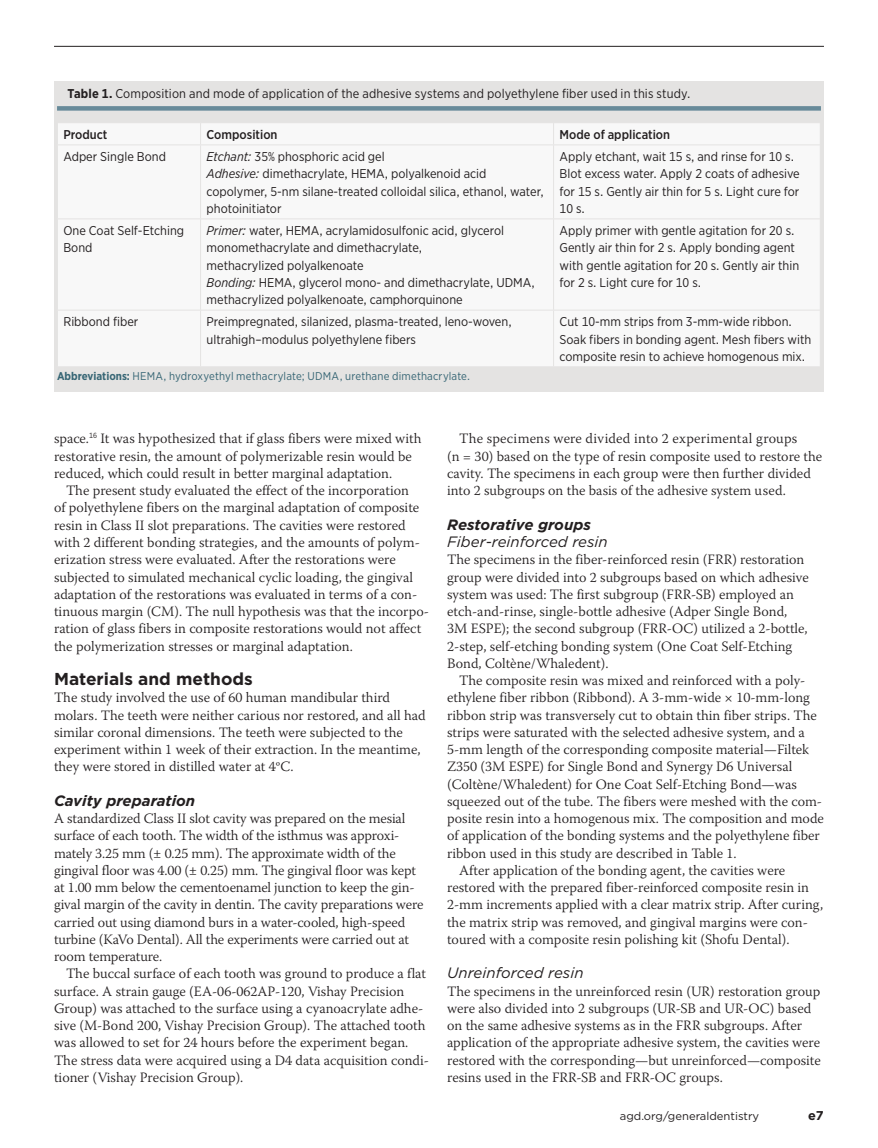
<style>
.page{position:relative;width:878px;height:1148px;background:#fff}
.page>*{position:absolute;margin:0;border:0;box-sizing:border-box;transform-origin:0 0}
.Subhead_1{font:700 17.25px "Gotham";color:#231f20}
.Subhead_2{font:italic 15px/17.2px "Gotham";color:#231f20}
.Subhead_2-2{font:italic 700 15px "Gotham";color:#231f20}
.Subhead_3{font:italic 15px "Gotham";color:#231f20}
.Body_Indent{font:300 14.25px/17.2px "Warnock Pro";color:#231f20}
.Body_No_Indent{font:300 14.25px/17.2px "Warnock Pro";color:#231f20}
.Body__Left-Aligned{font:12.75px/17.2px "Gotham Narrow";color:#231f20}
.Headline__Table_1{font:12.75px "Gotham Narrow";letter-spacing:.01em;color:#231f20}
.Headline__Left-Align{font:500 12.75px "Gotham Narrow";color:#231f20}
.t1{font:700 12.75px "Gotham";color:#231f20}
.Table_References__Ab{font:11.25px "Gotham Narrow";letter-spacing:.015em;color:#376675}
.t2{font:11.25px "Gotham";color:#231f20}
.s1{font-weight:700}
.s2{font-style:italic}
</style>
<div class="page">
<hr style="left:54px;top:46px;width:770px;height:1px;background:#231f20">
<div style="left:54px;top:81px;width:770px;height:311px;background:#e4e3e2"></div>
<div style="left:57px;top:106px;width:763px;height:5px;background:#678a99"></div>
<div style="left:58px;top:123px;width:761px;height:243px;background:#f8f8f8"></div>
<svg style="left:200px;top:123px;width:1px;height:21px"></svg>
<svg style="left:553px;top:123px;width:1px;height:21px"></svg>
<svg style="left:819px;top:123px;width:1px;height:21px"></svg>
<hr style="left:57px;top:144px;width:143px;height:1px;background:#e4e3e2">
<hr style="left:200px;top:144px;width:353px;height:1px;background:#e4e3e2">
<hr style="left:200px;top:145px;width:1px;height:73px;background:#e4e3e2">
<hr style="left:553px;top:144px;width:267px;height:1px;background:#e4e3e2">
<hr style="left:553px;top:145px;width:1px;height:73px;background:#e4e3e2">
<hr style="left:57px;top:218px;width:143px;height:1px;background:#e4e3e2">
<hr style="left:200px;top:218px;width:353px;height:1px;background:#e4e3e2">
<hr style="left:200px;top:219px;width:1px;height:91px;background:#e4e3e2">
<hr style="left:553px;top:218px;width:267px;height:1px;background:#e4e3e2">
<hr style="left:553px;top:219px;width:1px;height:91px;background:#e4e3e2">
<hr style="left:57px;top:310px;width:143px;height:1px;background:#e4e3e2">
<hr style="left:200px;top:310px;width:353px;height:1px;background:#e4e3e2">
<hr style="left:200px;top:310px;width:1px;height:56px;background:#e4e3e2">
<hr style="left:553px;top:310px;width:267px;height:1px;background:#e4e3e2">
<hr style="left:553px;top:310px;width:1px;height:56px;background:#e4e3e2">
<p class="Headline__Table_1" style="left:68px;top:86px;width:624px"><span class="s1">Table 1.</span> Composition and mode of application of the adhesive systems and polyethylene fiber used in this study.</p>
<p class="Headline__Left-Align" style="left:63px;top:126px;width:46px">Product</p>
<p class="Headline__Left-Align" style="left:206px;top:126px;width:72px">Composition</p>
<p class="Headline__Left-Align" style="left:559px;top:126px;width:112px">Mode of application</p>
<p class="Body__Left-Aligned" style="left:63px;top:148px;width:104px">Adper Single Bond</p>
<p class="Body__Left-Aligned" style="left:206px;top:148px;width:180px"><span class="s2">Etchant:</span> 35% phosphoric acid gel</p>
<p class="Body__Left-Aligned" style="left:206px;top:165px;width:338px"><span class="s2">Adhesive:</span> dimethacrylate, HEMA, polyalkenoid acid copolymer, 5-nm silane-treated colloidal silica, ethanol, water, photoinitiator</p>
<p class="Body__Left-Aligned" style="left:559px;top:148px;width:242px">Apply etchant, wait 15 s, and rinse for 10 s.<br>Blot excess water. Apply 2 coats of adhesive for 15 s. Gently air thin for 5 s. Light cure for 10 s.</p>
<p class="Body__Left-Aligned" style="left:63px;top:222px;width:122px">One Coat Self-Etching<br>Bond</p>
<p class="Body__Left-Aligned" style="left:206px;top:222px;width:299px"><span class="s2">Primer:</span> water, HEMA, acrylamidosulfonic acid, glycerol monomethacrylate and dimethacrylate,</p>
<p class="Body__Left-Aligned" style="left:206px;top:256px;width:158px">methacrylized polyalkenoate</p>
<p class="Body__Left-Aligned" style="left:206px;top:273px;width:330px"><span class="s2">Bonding:</span> HEMA, glycerol mono- and dimethacrylate, UDMA, methacrylized polyalkenoate, camphorquinone</p>
<p class="Body__Left-Aligned" style="left:559px;top:222px;width:241px">Apply primer with gentle agitation for 20 s.<br>Gently air thin for 2 s. Apply bonding agent with gentle agitation for 20 s. Gently air thin for 2 s. Light cure for 10 s.</p>
<p class="Body__Left-Aligned" style="left:63px;top:313px;width:76px">Ribbond fiber</p>
<p class="Body__Left-Aligned" style="left:206px;top:313px;width:306px">Preimpregnated, silanized, plasma-treated, leno-woven, ultrahigh–modulus polyethylene fibers</p>
<p class="Body__Left-Aligned" style="left:559px;top:313px;width:253px">Cut 10-mm strips from 3-mm-wide ribbon.<br>Soak fibers in bonding agent. Mesh fibers with composite resin to achieve homogenous mix.</p>
<p class="Table_References__Ab" style="left:57px;top:369px;width:414px"><span class="s1">Abbreviations:</span> HEMA, hydroxyethyl methacrylate; UDMA, urethane dimethacrylate.</p>
<p class="Body_Indent" style="left:54px;top:430px;width:369px">space.<sup>16</sup> It was hypothesized that if glass fibers were mixed with restorative resin, the amount of polymerizable resin would be reduced, which could result in better marginal adaptation.</p>
<p class="Body_Indent" style="left:54px;top:481px;width:376px;text-indent:12px">The present study evaluated the effect of the incorporation<br>of polyethylene fibers on the marginal adaptation of composite resin in Class II slot preparations. The cavities were restored with 2 different bonding strategies, and the amounts of polym&shy;erization stress were evaluated. After the restorations were subjected to simulated mechanical cyclic loading, the gingival adaptation of the restorations was evaluated in terms of a con&shy;tinuous margin (CM). The null hypothesis was that the incorpo&shy;ration of glass fibers in composite restorations would not affect the polymerization stresses or marginal adaptation.</p>
<p class="Subhead_1" style="left:54px;top:667px;width:200px">Materials and methods</p>
<p class="Body_No_Indent" style="left:54px;top:688px;width:373px">The study involved the use of 60 human mandibular third molars. The teeth were neither carious nor restored, and all had similar coronal dimensions. The teeth were subjected to the experiment within 1 week of their extraction. In the meantime, they were stored in distilled water at 4ºC.</p>
<p class="Subhead_2-2" style="left:54px;top:790px;width:143px">Cavity preparation</p>
<p class="Body_No_Indent" style="left:54px;top:809px;width:371px">A standardized Class II slot cavity was prepared on the mesial surface of each tooth. The width of the isthmus was approxi&shy;mately 3.25 mm (± 0.25 mm). The approximate width of the gingival floor was 4.00 (± 0.25) mm. The gingival floor was kept at 1.00 mm below the cementoenamel junction to keep the gin&shy;gival margin of the cavity in dentin. The cavity preparations were carried out using diamond burs in a water-cooled, high-speed turbine (KaVo Dental). All the experiments were carried out at room temperature.</p>
<p class="Body_Indent" style="left:54px;top:964px;width:376px;text-indent:12px">The buccal surface of each tooth was ground to produce a flat surface. A strain gauge (EA-06-062AP-120, Vishay Precision Group) was attached to the surface using a cyanoacrylate adhe&shy;sive (M-Bond 200, Vishay Precision Group). The attached tooth was allowed to set for 24 hours before the experiment began.<br>The stress data were acquired using a D4 data acquisition condi&shy;tioner (Vishay Precision Group).</p>
<p class="Body_Indent" style="left:447px;top:430px;width:376px;text-indent:12px">The specimens were divided into 2 experimental groups<br>(n = 30) based on the type of resin composite used to restore the cavity. The specimens in each group were then further divided into 2 subgroups on the basis of the adhesive system used.</p>
<p class="Subhead_2" style="left:447px;top:515px;width:162px"><span class="s1">Restorative groups<br></span>Fiber-reinforced resin</p>
<p class="Body_No_Indent" style="left:447px;top:550px;width:363px">The specimens in the fiber-reinforced resin (FRR) restoration group were divided into 2 subgroups based on which adhesive system was used: The first subgroup (FRR-SB) employed an etch-and-rinse, single-bottle adhesive (Adper Single Bond, 3M ESPE); the second subgroup (FRR-OC) utilized a 2-bottle, 2-step, self-etching bonding system (One Coat Self-Etching Bond, Coltène/Whaledent).</p>
<p class="Body_Indent" style="left:447px;top:671px;width:378px;text-indent:12px">The composite resin was mixed and reinforced with a poly&shy;ethylene fiber ribbon (Ribbond). A 3-mm-wide × 10-mm-long ribbon strip was transversely cut to obtain thin fiber strips. The strips were saturated with the selected adhesive system, and a 5-mm length of the corresponding composite material—Filtek Z350 (3M ESPE) for Single Bond and Synergy D6 Universal (Coltène/Whaledent) for One Coat Self-Etching Bond—was squeezed out of the tube. The fibers were meshed with the com&shy;posite resin into a homogenous mix. The composition and mode of application of the bonding systems and the polyethylene fiber ribbon used in this study are described in Table 1.</p>
<p class="Body_Indent" style="left:447px;top:861px;width:377px;text-indent:12px">After application of the bonding agent, the cavities were restored with the prepared fiber-reinforced composite resin in 2-mm increments applied with a clear matrix strip. After curing, the matrix strip was removed, and gingival margins were con&shy;toured with a composite resin polishing kit (Shofu Dental).</p>
<p class="Subhead_3" style="left:447px;top:963px;width:138px">Unreinforced resin</p>
<p class="Body_No_Indent" style="left:447px;top:982px;width:375px">The specimens in the unreinforced resin (UR) restoration group were also divided into 2 subgroups (UR-SB and UR-OC) based on the same adhesive systems as in the FRR subgroups. After application of the appropriate adhesive system, the cavities were restored with the corresponding—but unreinforced—composite resins used in the FRR-SB and FRR-OC groups.</p>
<p class="t2" style="left:620px;top:1108px;width:141px">agd.org/generaldentistry</p>
<p class="t1" style="left:808px;top:1107px;width:17px">e7</p>
</div>
